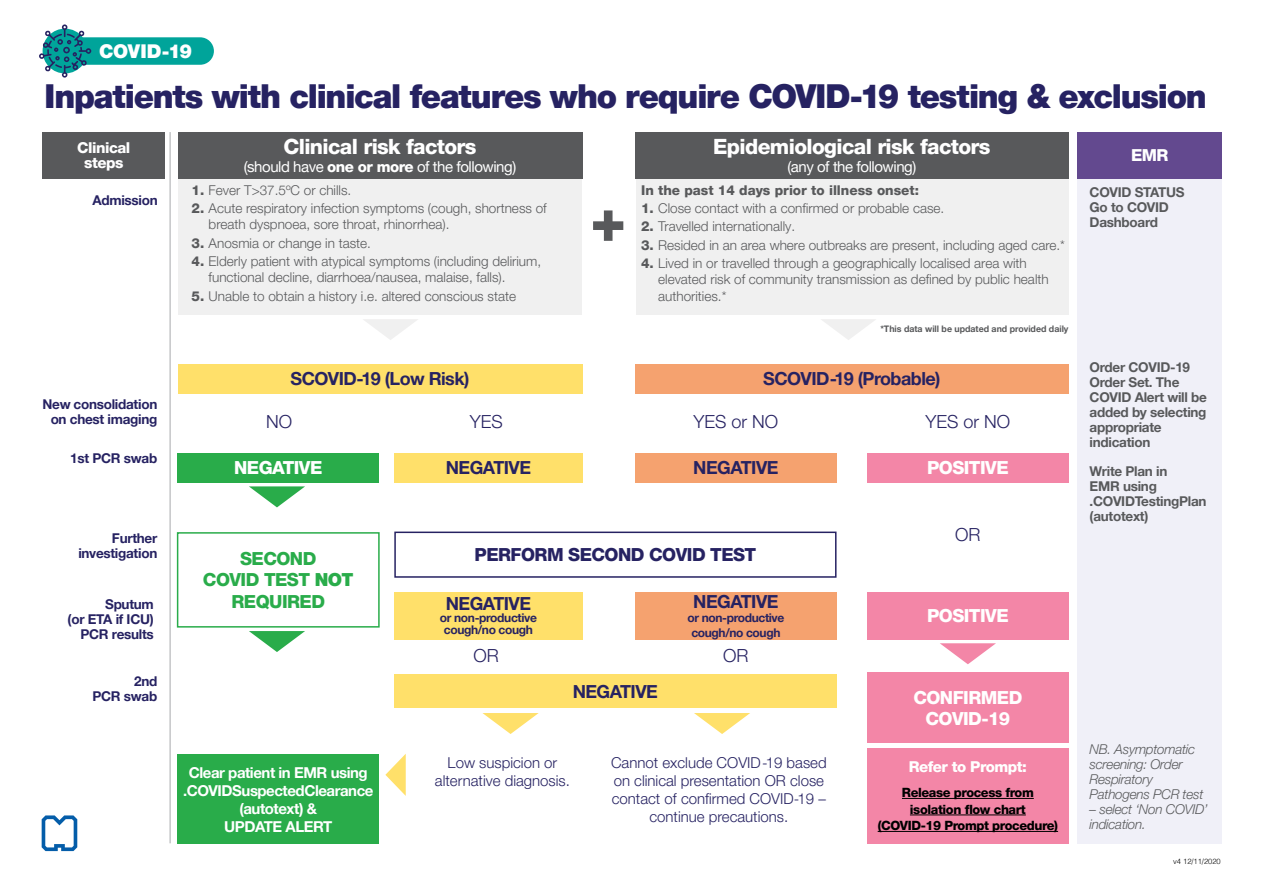
<style>
.page{position:relative;width:1263px;height:893px;background:#fff}
.page>*{position:absolute;margin:0;border:0;box-sizing:border-box;transform-origin:0 0}
.t1{font:800 60px "Helvetica Neue LT Pro";color:#58595b}
.t2{font:900 33px "Helvetica Neue LT Pro";letter-spacing:-.04em;color:#262262}
.t3{font:800 21px "Helvetica Neue LT Pro";letter-spacing:-.03em;color:#fff}
.t4{font:900 18.9px "Helvetica Neue LT Pro";letter-spacing:-.01em;color:#fff}
.t5{font:700 18px "Helvetica Neue LT Pro";letter-spacing:-.03em;color:#262262}
.t6{font:800 18px "Helvetica Neue LT Pro";letter-spacing:-.03em;color:#fff}
.t7{font:800 18px/21.6px "Helvetica Neue LT Pro";letter-spacing:-.03em;color:#29ac4a;text-align:center}
.t8{font:300 18px "Helvetica Neue LT Pro";color:#262262}
.t9{font:800 18px "Helvetica Neue LT Pro";letter-spacing:-.03em;color:#262262}
.t10{font:800 16.5px "Helvetica Neue LT Pro";color:#fff}
.t11{font:300 15px/18px "Helvetica Neue LT Pro";color:#262262;text-align:center}
.t12{font:700 15px/18px "Helvetica Neue LT Pro";letter-spacing:-.03em;color:#fff;text-align:center}
.t13{font:15px "Helvetica Neue LT Pro";letter-spacing:-.03em;color:#fff}
.t14{font:800 15px/15px "Helvetica Neue LT Pro";letter-spacing:-.03em;color:#fff;text-align:center}
.t15{font:300 13.5px/16.2px "Helvetica Neue LT Pro";color:#58595b}
.t16{font:700 13.5px/15px "Helvetica Neue LT Pro";letter-spacing:-.02em;color:#58595b}
.t17{font:700 13.5px/15px "Helvetica Neue LT Pro";letter-spacing:-.02em;color:#262262;text-align:right}
.t18{font:italic 300 13.5px/15px "Helvetica Neue LT Pro";letter-spacing:-.02em;color:#58595b}
.t19{font:800 13.5px "Helvetica Neue LT Pro";color:#58595b}
.t20{font:800 12.75px/16.5px "Helvetica Neue LT Pro";letter-spacing:-.03em;color:#000;text-align:center}
.t21{font:700 12px/12px "Helvetica Neue LT Pro";letter-spacing:-.03em;color:#262262;text-align:center}
.t22{font:700 9px "Helvetica Neue LT Pro";color:#58595b}
.t23{font:300 7.5px "Helvetica";color:#000}
.s1{font-weight:800}
.s2{font-weight:900}
</style>
<div class="page">
<div style="left:394px;top:532px;width:442px;height:46px;border:2px solid #262262"></div>
<div style="left:43px;top:132px;width:122px;height:47px;background:#58595b"></div>
<div style="left:1077px;top:132px;width:145px;height:711px;background:#f0f0f8"></div>
<div style="left:1077px;top:132px;width:145px;height:47px;background:#63498f"></div>
<div style="left:636px;top:179px;width:432px;height:136px;background:#f0f0f0"></div>
<svg style="left:821px;top:319px;width:55px;height:21px"></svg>
<div style="left:178px;top:179px;width:404px;height:136px;background:#f0f0f0"></div>
<div style="left:178px;top:132px;width:404px;height:47px;background:#58595b"></div>
<div style="left:178px;top:364px;width:404px;height:30px;background:#ffe06a"></div>
<div style="left:178px;top:453px;width:201px;height:29px;background:#29ac4a"></div>
<div style="left:635px;top:453px;width:201px;height:29px;background:#f5a26f"></div>
<div style="left:394px;top:453px;width:188px;height:29px;background:#ffe06a"></div>
<div style="left:867px;top:453px;width:201px;height:29px;background:#f386a7"></div>
<div style="left:394px;top:592px;width:188px;height:48px;background:#ffe06a"></div>
<div style="left:635px;top:592px;width:201px;height:48px;background:#f5a26f"></div>
<div style="left:867px;top:592px;width:201px;height:48px;background:#f386a7"></div>
<div style="left:867px;top:673px;width:201px;height:70px;background:#f386a7"></div>
<div style="left:867px;top:748px;width:201px;height:95px;background:#f386a7"></div>
<hr style="left:902px;top:798px;width:132px;height:1px;background:#000">
<hr style="left:910px;top:815px;width:116px;height:1px;background:#000">
<hr style="left:878px;top:831px;width:180px;height:1px;background:#000">
<div style="left:394px;top:675px;width:442px;height:33px;background:#ffe06a"></div>
<div style="left:635px;top:132px;width:433px;height:47px;background:#58595b"></div>
<div style="left:635px;top:364px;width:433px;height:30px;background:#f5a26f"></div>
<div style="left:178px;top:754px;width:201px;height:89px;background:#29ac4a"></div>
<div style="left:177px;top:532px;width:203px;height:96px;border:2px solid #29ac4a"></div>
<svg style="left:363px;top:319px;width:55px;height:21px"></svg>
<svg style="left:249px;top:631px;width:56px;height:21px"></svg>
<svg style="left:249px;top:486px;width:56px;height:21px"></svg>
<svg style="left:482px;top:713px;width:57px;height:21px"></svg>
<svg style="left:694px;top:713px;width:56px;height:21px"></svg>
<svg style="left:940px;top:643px;width:56px;height:21px"></svg>
<svg style="left:385px;top:754px;width:21px;height:42px"></svg>
<hr style="left:170px;top:132px;width:1px;height:711px;background:#a7a9ac">
<svg style="left:39px;top:24px;width:175px;height:54px"></svg>
<svg style="left:42px;top:815px;width:35px;height:36px"></svg>
<p class="t4" style="left:99px;top:40px;width:95px">COVID-19</p>
<p class="t2" style="left:45px;top:77px;width:1164px">Inpatients with clinical features who require COVID-19 testing &amp; exclusion</p>
<p class="t3" style="left:283px;top:134px;width:195px">Clinical risk factors</p>
<p class="t13" style="left:244px;top:157px;width:274px">(should have <span class="s1">one or more</span> of the following)</p>
<p class="t3" style="left:713px;top:134px;width:279px">Epidemiological risk factors</p>
<p class="t13" style="left:787px;top:157px;width:130px">(any of the following)</p>
<p class="t14" style="left:77px;top:140px;width:55px">Clinical steps</p>
<p class="t10" style="left:1131px;top:146px;width:39px">EMR</p>
<p class="t17" style="left:92px;top:192px;width:67px">Admission</p>
<p class="t17" style="left:43px;top:396px;width:116px">New consolidation on chest imaging</p>
<p class="t17" style="left:70px;top:450px;width:89px">1st PCR swab</p>
<p class="t17" style="left:78px;top:531px;width:80px">Further investigation</p>
<p class="t17" style="left:68px;top:596px;width:88px">Sputum<br>(or ETA if ICU)<br>PCR results</p>
<p class="t17" style="left:92px;top:673px;width:66px">2nd<br>PCR swab</p>
<p class="t15" style="left:192px;top:182px;width:161px"><span class="s1">1.</span> Fever T&gt;37.5ºC or chills.</p>
<p class="t15" style="left:209px;top:200px;width:340px;text-indent:-17px"><span class="s1">2.</span> Acute respiratory infection symptoms (cough, shortness of breath dyspnoea, sore throat, rhinorrhea).</p>
<p class="t15" style="left:192px;top:234px;width:181px"><span class="s1">3.</span> Anosmia or change in taste.</p>
<p class="t15" style="left:209px;top:253px;width:334px;text-indent:-17px"><span class="s1">4.</span> Elderly patient with atypical symptoms (including delirium, functional decline, diarrhoea/nausea, malaise, falls).</p>
<p class="t15" style="left:192px;top:287px;width:326px"><span class="s1">5.</span> Unable to obtain a history i.e. altered conscious state</p>
<p class="t1" style="left:590px;top:184px;width:37px">+</p>
<p class="t19" style="left:641px;top:182px;width:279px">In the past 14 days prior to illness onset:</p>
<p class="t15" style="left:641px;top:200px;width:305px"><span class="s1">1.</span> Close contact with a confirmed or probable case.</p>
<p class="t15" style="left:641px;top:218px;width:156px"><span class="s1">2.</span> Travelled internationally.</p>
<p class="t15" style="left:641px;top:237px;width:425px"><span class="s1">3.</span> Resided in an area where outbreaks are present, including aged care.*</p>
<p class="t15" style="left:658px;top:255px;width:392px;text-indent:-17px"><span class="s1">4.</span> Lived in or travelled through a geographically localised area with elevated risk of community transmission as defined by public health authorities.*</p>
<p class="t22" style="left:880px;top:323px;width:190px">*This data will be updated and provided daily</p>
<p class="t5" style="left:291px;top:368px;width:180px">SCOVID-19 (Low Risk)</p>
<p class="t5" style="left:763px;top:368px;width:179px">SCOVID-19 (Probable)</p>
<p class="t8" style="left:266px;top:411px;width:28px">NO</p>
<p class="t8" style="left:470px;top:411px;width:35px">YES</p>
<p class="t8" style="left:693px;top:411px;width:86px">YES or NO</p>
<p class="t8" style="left:925px;top:411px;width:86px">YES or NO</p>
<p class="t6" style="left:234px;top:457px;width:90px">NEGATIVE</p>
<p class="t5" style="left:446px;top:457px;width:87px">NEGATIVE</p>
<p class="t5" style="left:693px;top:457px;width:87px">NEGATIVE</p>
<p class="t6" style="left:927px;top:457px;width:83px">POSITIVE</p>
<p class="t7" style="left:203px;top:547px;width:152px">SECOND<br>COVID TEST <span class="s2">NOT<br></span>REQUIRED</p>
<p class="t12" style="left:183px;top:763px;width:192px">Clear patient in EMR using .COVIDSuspectedClearance</p>
<p class="t12" style="left:224px;top:799px;width:110px">(autotext) &amp;<br>UPDATE ALERT</p>
<p class="t9" style="left:475px;top:544px;width:283px">PERFORM SECOND COVID TEST</p>
<p class="t8" style="left:955px;top:523px;width:27px">OR</p>
<p class="t5" style="left:446px;top:593px;width:87px">NEGATIVE</p>
<p class="t21" style="left:440px;top:612px;width:98px">or non-productive cough/no cough</p>
<p class="t8" style="left:473px;top:645px;width:27px">OR</p>
<p class="t5" style="left:693px;top:590px;width:87px">NEGATIVE</p>
<p class="t21" style="left:687px;top:611px;width:98px;line-height:14.4px">or non-productive cough/no cough</p>
<p class="t6" style="left:927px;top:605px;width:83px">POSITIVE</p>
<p class="t8" style="left:723px;top:645px;width:27px">OR</p>
<p class="t5" style="left:573px;top:680px;width:87px">NEGATIVE</p>
<p class="t11" style="left:435px;top:753px;width:137px">Low suspicion or alternative diagnosis.</p>
<p class="t11" style="left:611px;top:753px;width:217px">Cannot exclude COVID-19 based on clinical presentation OR close contact of confirmed COVID-19 – continue precautions.</p>
<p class="t6" style="left:913px;top:686px;width:111px">CONFIRMED</p>
<p class="t6" style="left:925px;top:708px;width:86px">COVID-19</p>
<p class="t14" style="left:909px;top:759px;width:120px">Refer to Prompt:</p>
<p class="t20" style="left:878px;top:784px;width:182px">Release process from isolation flow chart (COVID-19 Prompt procedure)</p>
<p class="t16" style="left:1089px;top:185px;width:97px">COVID STATUS</p>
<p class="t16" style="left:1089px;top:200px;width:81px">Go to COVID<br>Dashboard</p>
<p class="t16" style="left:1089px;top:359px;width:119px">Order COVID-19<br>Order Set. The<br>COVID Alert will be added by selecting appropriate indication</p>
<p class="t16" style="left:1089px;top:464px;width:118px">Write Plan in<br>EMR using .COVIDTestingPlan (autotext)</p>
<p class="t18" style="left:1089px;top:741px;width:115px">NB. Asymptomatic screening: Order<br>Respiratory<br>Pathogens PCR test</p>
<p class="t18" style="left:1089px;top:801px;width:120px">– select ‘Non COVID’ indication.</p>
<p class="t23" style="left:1173px;top:855px;width:49px">v4 12/11/2020</p>
</div>
